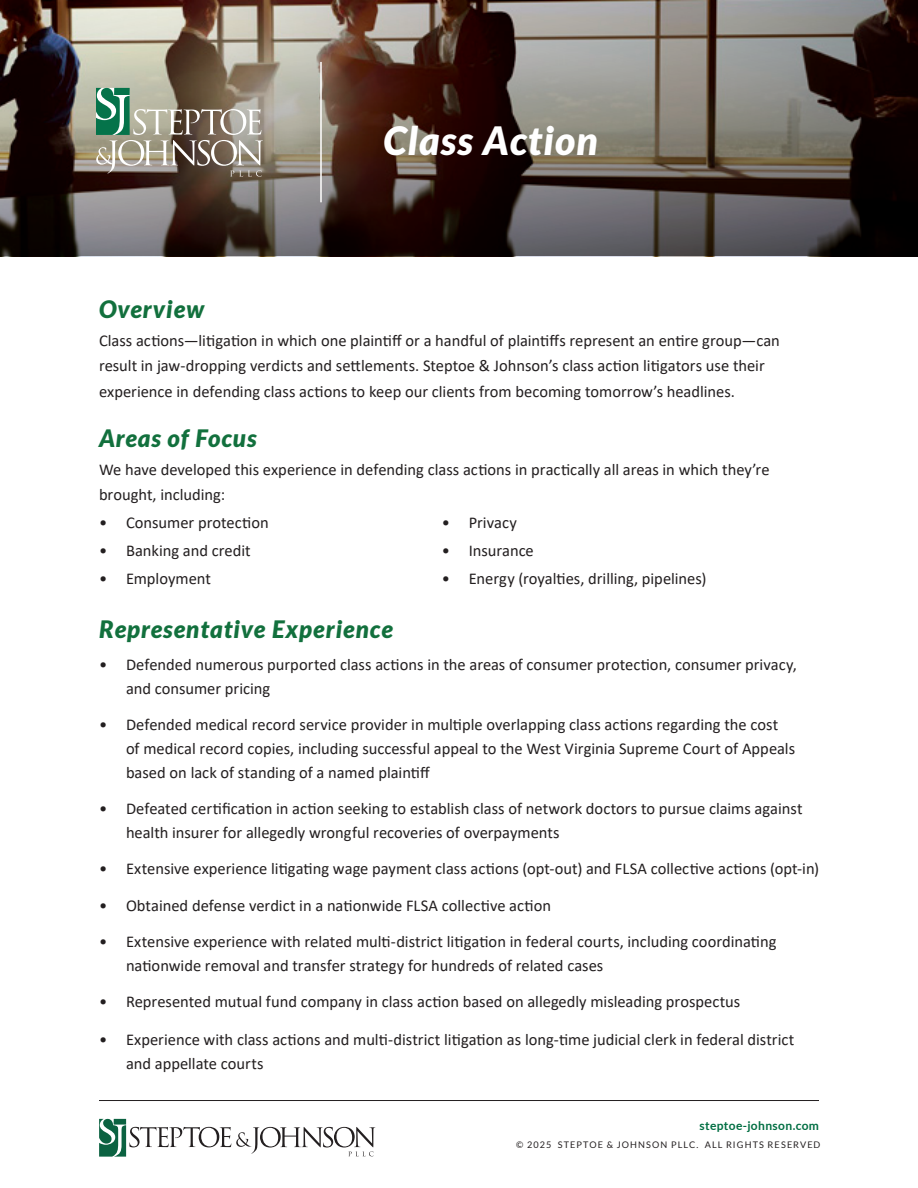
<style>
.page{position:relative;width:918px;height:1188px;background:#fff}
.page>*{position:absolute;margin:0;border:0;box-sizing:border-box;transform-origin:0 0}
.Headline_White{font:italic 900 39px "Lato";letter-spacing:.03em;color:#fff}
.Overline{font:italic 900 24px "Lato";letter-spacing:.04em;color:#12703d}
.Bulleted_List{font:16.5px/24px "Calibri";color:#231f20}
.t1{font:700 12px "Lato";letter-spacing:.03em;color:#006e42}
.t2{font:9.15px "Lato";letter-spacing:.125em;color:#231f20}
</style>
<div class="page">
<hr style="left:99px;top:1100px;width:720px;height:1px;background:#231f20">
<svg style="left:99px;top:1119px;width:276px;height:38px"></svg>
<img style="left:0;top:0;width:918px;height:256px">
<hr style="left:320px;top:62px;width:2px;height:140px;background:#fff">
<svg style="left:96px;top:88px;width:167px;height:89px;background:#8f8f7f"></svg>
<p class="Headline_White" style="left:384px;top:118px;width:216px">Class Action</p>
<p class="Overline" style="left:99px;top:295px;width:107px">Overview</p>
<p class="Bulleted_List" style="left:99px;top:327px;width:682px;line-height:25.5px">Class actions—litigation in which one plaintiff or a handful of plaintiffs represent an entire group—can result in jaw-dropping verdicts and settlements. Steptoe &amp; Johnson’s class action litigators use their experience in defending class actions to keep our clients from becoming tomorrow’s headlines.</p>
<p class="Overline" style="left:99px;top:424px;width:159px">Areas of Focus</p>
<p class="Bulleted_List" style="left:99px;top:456px;width:672px;line-height:25.5px">We have developed this experience in defending class actions in practically all areas in which they’re brought, including:</p>
<p class="Bulleted_List" style="left:99px;top:510px;width:171px">• Consumer protection</p>
<p class="Bulleted_List" style="left:99px;top:538px;width:153px">• Banking and credit</p>
<p class="Bulleted_List" style="left:99px;top:566px;width:113px">• Employment</p>
<p class="Bulleted_List" style="left:442px;top:510px;width:77px">• Privacy</p>
<p class="Bulleted_List" style="left:442px;top:538px;width:94px">• Insurance</p>
<p class="Bulleted_List" style="left:442px;top:566px;width:266px">• Energy (royalties, drilling, pipelines)</p>
<p class="Overline" style="left:99px;top:615px;width:295px">Representative Experience</p>
<p class="Bulleted_List" style="left:126px;top:652px;width:672px;text-indent:-27px">• Defended numerous purported class actions in the areas of consumer protection, consumer privacy, and consumer pricing</p>
<p class="Bulleted_List" style="left:126px;top:712px;width:671px;text-indent:-27px">• Defended medical record service provider in multiple overlapping class actions regarding the cost of medical record copies, including successful appeal to the West Virginia Supreme Court of Appeals based on lack of standing of a named plaintiff</p>
<p class="Bulleted_List" style="left:126px;top:796px;width:678px;text-indent:-27px">• Defeated certification in action seeking to establish class of network doctors to pursue claims against health insurer for allegedly wrongful recoveries of overpayments</p>
<p class="Bulleted_List" style="left:99px;top:856px;width:722px">• Extensive experience litigating wage payment class actions (opt-out) and FLSA collective actions (opt-in)</p>
<p class="Bulleted_List" style="left:99px;top:893px;width:454px">• Obtained defense verdict in a nationwide FLSA collective action</p>
<p class="Bulleted_List" style="left:126px;top:929px;width:652px;text-indent:-27px">• Extensive experience with related multi-district litigation in federal courts, including coordinating nationwide removal and transfer strategy for hundreds of related cases</p>
<p class="Bulleted_List" style="left:99px;top:989px;width:643px">• Represented mutual fund company in class action based on allegedly misleading prospectus</p>
<p class="Bulleted_List" style="left:126px;top:1027px;width:670px;text-indent:-27px">• Experience with class actions and multi-district litigation as long-time judicial clerk in federal district and appellate courts</p>
<p class="t1" style="left:700px;top:1119px;width:121px">steptoe-johnson.com</p>
<p class="t2" style="left:516px;top:1139px;width:306px">© 2025 STEPTOE &amp; JOHNSON PLLC. ALL RIGHTS RESERVED</p>
</div>
